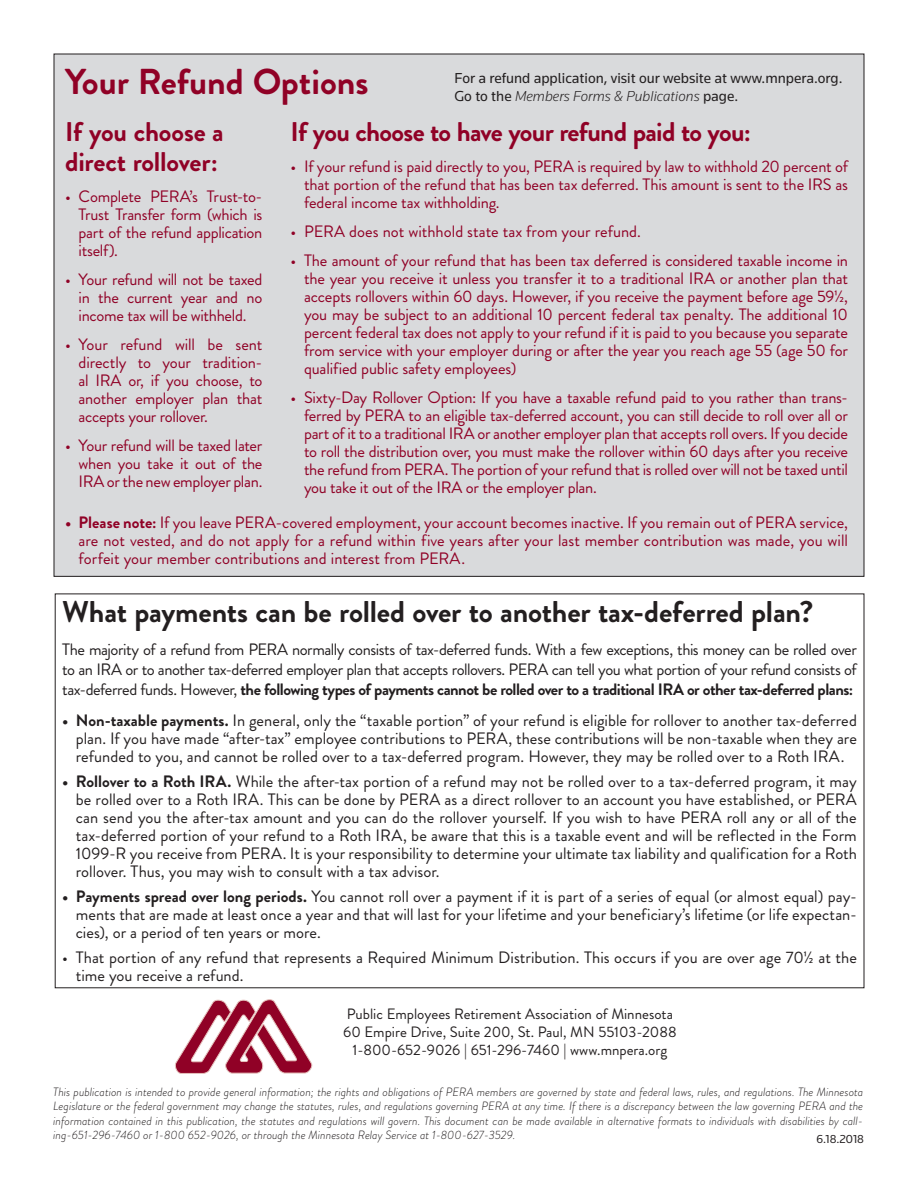
<style>
.page{position:relative;width:918px;height:1188px;background:#fff}
.page>*{position:absolute;margin:0;border:0;box-sizing:border-box;transform-origin:0 0}
.t1{font:700 36px "Brandon Grotesque";color:#900126}
.t2{font:700 30px "Brandon Grotesque";letter-spacing:-.005em;color:#231f20}
.t3{font:700 27px "Brandon Grotesque";letter-spacing:-.025em;color:#900126}
.t4{font:700 27px/30px "Brandon Grotesque";letter-spacing:-.005em;color:#900126}
.t5{font:16.5px/18px "Brandon Grotesque";letter-spacing:-.015em;color:#900126;text-align:justify}
.t6{font:16.5px/18px "Brandon Grotesque";color:#231f20;text-align:justify}
.t7{font:15px/18px "Brandon Grotesque";color:#231f20;text-align:center}
.t8{font:15px/18px "Knowledge";color:#231f20}
.t9{font:italic 300 12px/14.4px "Brandon Grotesque";color:#231f20;text-align:justify}
.t10{font:12px "Knowledge";color:#231f20}
.s1{font-weight:300;font-style:italic}
.s2{font-weight:700}
</style>
<div class="page">
<div style="left:54px;top:54px;width:810px;height:522px;background:#d9dadc"></div>
<svg style="left:175px;top:999px;width:137px;height:75px"></svg>
<h1 class="t1" style="left:65px;top:57px;width:305px">Your Refund Options</h1>
<p class="t8" style="left:454px;top:69px;width:390px">For a refund application, visit our website at www.mnpera.org.<br>Go to the <span class="s1">Members Forms &amp; Publications</span> page.</p>
<h3 class="t4" style="left:65px;top:117px;width:160px">If you choose a direct rollover:</h3>
<p class="t5" style="left:79px;top:188px;width:185px;text-indent:-13px">• Complete PERA’s Trust-to-Trust Transfer form (which is part of the refund application itself).</p>
<p class="t5" style="left:79px;top:271px;width:185px;text-indent:-13px">• Your refund will not be taxed in the current year and no income tax will be withheld.</p>
<p class="t5" style="left:79px;top:335px;width:185px;text-indent:-13px">• Your refund will be sent directly to your tradition&shy;al IRA or, if you choose, to another employer plan that accepts your rollover.</p>
<p class="t5" style="left:79px;top:436px;width:185px;text-indent:-13px">• Your refund will be taxed later when you take it out of the IRA or the new employer plan.</p>
<h3 class="t3" style="left:291px;top:113px;width:462px">If you choose to have your refund paid to you:</h3>
<p class="t5" style="left:304px;top:158px;width:546px;text-indent:-13px">• If your refund is paid directly to you, PERA is required by law to withhold 20 percent of that portion of the refund that has been tax deferred. This amount is sent to the IRS as federal income tax withholding.</p>
<p class="t5" style="left:291px;top:223px;width:352px">• PERA does not withhold state tax from your refund.</p>
<p class="t5" style="left:304px;top:251px;width:546px;text-indent:-13px">• The amount of your refund that has been tax deferred is considered taxable income in the year you receive it unless you transfer it to a traditional IRA or another plan that accepts rollovers within 60 days. However, if you receive the payment before age 59½, you may be subject to an additional 10 percent federal tax penalty. The additional 10 percent federal tax does not apply to your refund if it is paid to you because you separate from service with your employer during or after the year you reach age 55 (age 50 for qualified public safety employees)</p>
<p class="t5" style="left:304px;top:388px;width:546px;text-indent:-13px">• Sixty-Day Rollover Option: If you have a taxable refund paid to you rather than trans&shy;ferred by PERA to an eligible tax-deferred account, you can still decide to roll over all or part of it to a traditional IRA or another employer plan that accepts roll overs. If you decide to roll the distribution over, you must make the rollover within 60 days after you receive the refund from PERA. The portion of your refund that is rolled over will not be taxed until you take it out of the IRA or the employer plan.</p>
<p class="t5" style="left:79px;top:514px;width:771px;text-indent:-13px"><span class="s2">• Please note:</span> If you leave PERA-covered employment, your account becomes inactive. If you remain out of PERA service, are not vested, and do not apply for a refund within five years after your last member contribution was made, you will forfeit your member contributions and interest from PERA.</p>
<h2 class="t2" style="left:62px;top:591px;width:753px">What payments can be rolled over to another tax-deferred plan?</h2>
<p class="t6" style="left:62px;top:640px;width:796px;line-height:19.8px">The majority of a refund from PERA normally consists of tax-deferred funds. With a few exceptions, this money can be rolled over to an IRA or to another tax-deferred employer plan that accepts rollovers. PERA can tell you what portion of your refund consists of tax-deferred funds. However, <span class="s2">the following types of payments cannot be rolled over to a traditional IRA or other tax-deferred plans:</span></p>
<p class="t6" style="left:76px;top:712px;width:783px;text-indent:-13px"><span class="s2">• Non-taxable payments.</span> In general, only the “taxable portion” of your refund is eligible for rollover to another tax-deferred plan. If you have made “after-tax” employee contributions to PERA, these contributions will be non-taxable when they are refunded to you, and cannot be rolled over to a tax-deferred program. However, they may be rolled over to a Roth IRA.</p>
<p class="t6" style="left:76px;top:773px;width:783px;text-indent:-13px"><span class="s2">• Rollover to a Roth IRA.</span> While the after-tax portion of a refund may not be rolled over to a tax-deferred program, it may be rolled over to a Roth IRA. This can be done by PERA as a direct rollover to an account you have established, or PERA can send you the after-tax amount and you can do the rollover yourself. If you wish to have PERA roll any or all of the tax-deferred portion of your refund to a Roth IRA, be aware that this is a taxable event and will be reflected in the Form 1099-R you receive from PERA. It is your responsibility to determine your ultimate tax liability and qualification for a Roth rollover. Thus, you may wish to consult with a tax advisor.</p>
<p class="t6" style="left:76px;top:888px;width:783px;text-indent:-13px"><span class="s2">• Payments spread over long periods.</span> You cannot roll over a payment if it is part of a series of equal (or almost equal) pay&shy;ments that are made at least once a year and that will last for your lifetime and your beneficiary’s lifetime (or life expectan&shy;cies), or a period of ten years or more.</p>
<p class="t6" style="left:76px;top:948px;width:783px;text-indent:-13px">• That portion of any refund that represents a Required Minimum Distribution. This occurs if you are over age 70½ at the time you receive a refund.</p>
<p class="t7" style="left:343px;top:1005px;width:335px">Public Employees Retirement Association of Minnesota<br>60 Empire Drive, Suite 200, St. Paul, MN 55103-2088<br>1-800-652-9026 | 651-296-7460 | www.mnpera.org</p>
<p class="t9" style="left:53px;top:1085px;width:812px">This publication is intended to provide general information; the rights and obligations of PERA members are governed by state and federal laws, rules, and regulations. The Minnesota Legislature or the federal government may change the statutes, rules, and regulations governing PERA at any time. If there is a discrepancy between the law governing PERA and the information contained in this publication, the statutes and regulations will govern. This document can be made available in alternative formats to individuals with disabilities by call&shy;ing-651-296-7460 or 1-800 652-9026, or through the Minnesota Relay Service at 1-800-627-3529.</p>
<p class="t10" style="left:816px;top:1132px;width:49px">6.18.2018</p>
</div>
